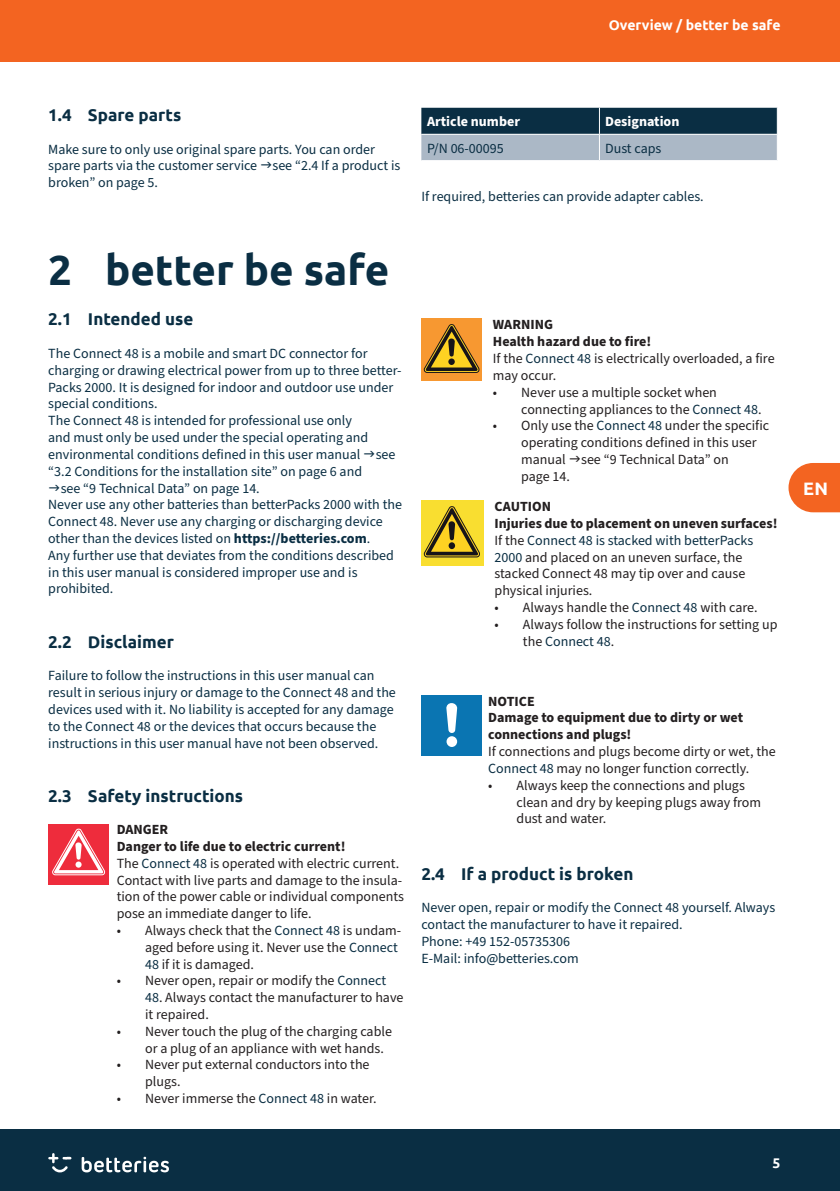
<style>
.page{position:relative;width:840px;height:1191px;background:#fff}
.page>*{position:absolute;margin:0;border:0;box-sizing:border-box;transform-origin:0 0}
.t1{font:700 42px "Ubuntu";color:#0a2e43}
.t2{font:700 18px "Ubuntu";color:#fff}
.t3{font:700 17px "Ubuntu";color:#0a2e43}
.Hinweis_Folgen_der_Gefahr{font:14px/16.8px "Source Sans Pro";color:#231f20}
.Fließtext{font:14px/16.8px "Source Sans Pro";color:#0a2e43}
.Fließtext_letzte{font:14px/16.8px "Source Sans Pro";color:#0a2e43}
.Hinweis_Art_der_Gefahr{font:700 14px/16.8px "Source Sans Pro";color:#231f20}
.Hinweis_Signalwort{font:700 14px "Source Sans Pro";color:#231f20}
.Tabelle_Kopf{font:700 14px "Source Sans Pro";color:#fff}
.Kopfzeile_rechts{font:700 14px "Ubuntu";color:#fff}
.s1{font-weight:700}
.s2{color:#0a2e43}
</style>
<div class="page">
<div style="left:0;top:1129px;width:839px;height:62px;background:#0a2e43"></div>
<div style="left:0;top:0;width:839px;height:61px;background:#f36421"></div>
<svg style="left:82px;top:1156px;width:87px;height:16px"></svg>
<svg style="left:48px;top:1153px;width:23px;height:19px"></svg>
<svg style="left:788px;top:463px;width:51px;height:49px;background:#f47539"></svg>
<svg style="left:421px;top:108px;width:356px;height:53px;background:#607788"></svg>
<div style="left:48px;top:823px;width:61px;height:61px;background:#ee2c3c"></div>
<svg style="left:52px;top:829px;width:53px;height:46px"></svg>
<div style="left:421px;top:319px;width:61px;height:62px;background:#f79831"></div>
<svg style="left:424px;top:324px;width:55px;height:49px"></svg>
<div style="left:421px;top:501px;width:62px;height:65px;background:#f9de30"></div>
<svg style="left:424px;top:506px;width:55px;height:51px"></svg>
<div style="left:421px;top:695px;width:61px;height:60px;background:#0a75b2"></div>
<svg style="left:446px;top:703px;width:11px;height:44px"></svg>
<p class="Kopfzeile_rechts" style="left:608px;top:16px;width:173px">Overview / better be safe</p>
<p class="t3" style="left:48px;top:105px;width:134px">1.4 Spare parts</p>
<p class="Fließtext" style="left:48px;top:141px;width:353px">Make sure to only use original spare parts. You can order spare parts via the customer service see “2.4 If a product is broken” on page 5.</p>
<p class="Tabelle_Kopf" style="left:427px;top:112px;width:94px">Article number</p>
<p class="Tabelle_Kopf" style="left:604px;top:112px;width:76px">Designation</p>
<p class="Fließtext" style="left:427px;top:140px;width:78px">P/N 06-00095</p>
<p class="Fließtext" style="left:604px;top:140px;width:58px">Dust caps</p>
<p class="Fließtext_letzte" style="left:421px;top:188px;width:284px">If required, betteries can provide adapter cables.</p>
<p class="t1" style="left:48px;top:245px;width:342px">2 better be safe</p>
<p class="t3" style="left:48px;top:309px;width:146px">2.1 Intended use</p>
<p class="Fließtext" style="left:48px;top:345px;width:354px">The Connect 48 is a mobile and smart DC connector for charging or drawing electrical power from up to three better-Packs 2000. It is designed for indoor and outdoor use under special conditions.</p>
<p class="Fließtext" style="left:48px;top:413px;width:305px">The Connect 48 is intended for professional use only</p>
<p class="Fließtext" style="left:48px;top:429px;width:321px">and must only be used under the special operating and</p>
<p class="Fließtext" style="left:48px;top:446px;width:348px">environmental conditions defined in this user manual see</p>
<p class="Fließtext" style="left:48px;top:463px;width:315px">“3.2 Conditions for the installation site” on page 6 and</p>
<p class="Fließtext" style="left:61px;top:480px;width:200px">see “9 Technical Data” on page 14.</p>
<p class="Fließtext_letzte" style="left:48px;top:497px;width:355px">Never use any other batteries than betterPacks 2000 with the Connect 48. Never use any charging or discharging device other than the devices listed on <span class="s1">https://betteries.com</span>.<br>Any further use that deviates from the conditions described in this user manual is considered improper use and is prohibited.</p>
<p class="t3" style="left:48px;top:631px;width:127px">2.2 Disclaimer</p>
<p class="Fließtext_letzte" style="left:48px;top:668px;width:349px">Failure to follow the instructions in this user manual can result in serious injury or damage to the Connect 48 and the devices used with it. No liability is accepted for any damage to the Connect 48 or the devices that occurs because the instructions in this user manual have not been observed.</p>
<p class="t3" style="left:48px;top:785px;width:196px">2.3 Safety instructions</p>
<p class="Hinweis_Signalwort" style="left:117px;top:820px;width:53px">DANGER</p>
<p class="Hinweis_Art_der_Gefahr" style="left:117px;top:838px;width:230px">Danger to life due to electric current!</p>
<p class="Hinweis_Folgen_der_Gefahr" style="left:117px;top:855px;width:288px">The <span class="s2">Connect 48</span> is operated with electric current.<br>Contact with live parts and damage to the insula&shy;tion of the power cable or individual components pose an immediate danger to life.</p>
<p class="Hinweis_Folgen_der_Gefahr" style="left:145px;top:922px;width:257px;text-indent:-28px">• Always check that the <span class="s2">Connect 48</span> is undam&shy;aged before using it. Never use the <span class="s2">Connect<br>48</span> if it is damaged.</p>
<p class="Hinweis_Folgen_der_Gefahr" style="left:117px;top:972px;width:271px">• Never open, repair or modify the <span class="s2">Connect</span></p>
<p class="Hinweis_Folgen_der_Gefahr" style="left:145px;top:989px;width:260px"><span class="s2">48</span>. Always contact the manufacturer to have it repaired.</p>
<p class="Hinweis_Folgen_der_Gefahr" style="left:145px;top:1023px;width:248px;text-indent:-28px">• Never touch the plug of the charging cable or a plug of an appliance with wet hands.</p>
<p class="Hinweis_Folgen_der_Gefahr" style="left:145px;top:1056px;width:226px;text-indent:-28px">• Never put external conductors into the plugs.</p>
<p class="Hinweis_Folgen_der_Gefahr" style="left:117px;top:1090px;width:261px">• Never immerse the <span class="s2">Connect 48</span> in water.</p>
<p class="Hinweis_Signalwort" style="left:492px;top:315px;width:62px">WARNING</p>
<p class="Hinweis_Art_der_Gefahr" style="left:492px;top:333px;width:160px">Health hazard due to fire!</p>
<p class="Hinweis_Folgen_der_Gefahr" style="left:492px;top:350px;width:283px">If the <span class="s2">Connect 48</span> is electrically overloaded, a fire may occur.</p>
<p class="Hinweis_Folgen_der_Gefahr" style="left:521px;top:384px;width:242px;text-indent:-28px">• Never use a multiple socket when connecting appliances to the <span class="s2">Connect 48</span>.</p>
<p class="Hinweis_Folgen_der_Gefahr" style="left:521px;top:418px;width:249px;text-indent:-28px">• Only use the <span class="s2">Connect 48</span> under the specific operating conditions defined in this user manual see “9 Technical Data” on<br>page 14.</p>
<p class="Hinweis_Signalwort" style="left:494px;top:497px;width:58px">CAUTION</p>
<p class="Hinweis_Art_der_Gefahr" style="left:494px;top:515px;width:284px">Injuries due to placement on uneven surfaces!</p>
<p class="Hinweis_Folgen_der_Gefahr" style="left:494px;top:532px;width:260px">If the <span class="s2">Connect 48 is stacked with betterPacks 2000</span> and placed on an uneven surface, the stacked Connect 48 may tip over and cause physical injuries.</p>
<p class="Hinweis_Folgen_der_Gefahr" style="left:494px;top:599px;width:264px">• Always handle the <span class="s2">Connect 48</span> with care.</p>
<p class="Hinweis_Folgen_der_Gefahr" style="left:522px;top:616px;width:256px;text-indent:-28px">• Always follow the instructions for setting up the <span class="s2">Connect 48</span>.</p>
<p class="Hinweis_Signalwort" style="left:488px;top:691px;width:48px">NOTICE</p>
<p class="Hinweis_Art_der_Gefahr" style="left:488px;top:710px;width:256px">Damage to equipment due to dirty or wet connections and plugs!</p>
<p class="Hinweis_Folgen_der_Gefahr" style="left:488px;top:743px;width:289px">If connections and plugs become dirty or wet, the<br><span class="s2">Connect 48</span> may no longer function correctly.</p>
<p class="Hinweis_Folgen_der_Gefahr" style="left:516px;top:777px;width:246px;text-indent:-28px">• Always keep the connections and plugs clean and dry by keeping plugs away from dust and water.</p>
<p class="t3" style="left:421px;top:863px;width:213px">2.4 If a product is broken</p>
<p class="Fließtext" style="left:421px;top:899px;width:355px">Never open, repair or modify the Connect 48 yourself. Always contact the manufacturer to have it repaired.</p>
<p class="Fließtext" style="left:421px;top:933px;width:150px">Phone: +49 152-05735306</p>
<p class="Fließtext_letzte" style="left:421px;top:950px;width:159px">E-Mail: info@betteries.com</p>
<p class="Kopfzeile_rechts" style="left:772px;top:1154px;width:9px">5</p>
<p class="t2" style="left:802px;top:477px;width:26px">EN</p>
</div>
